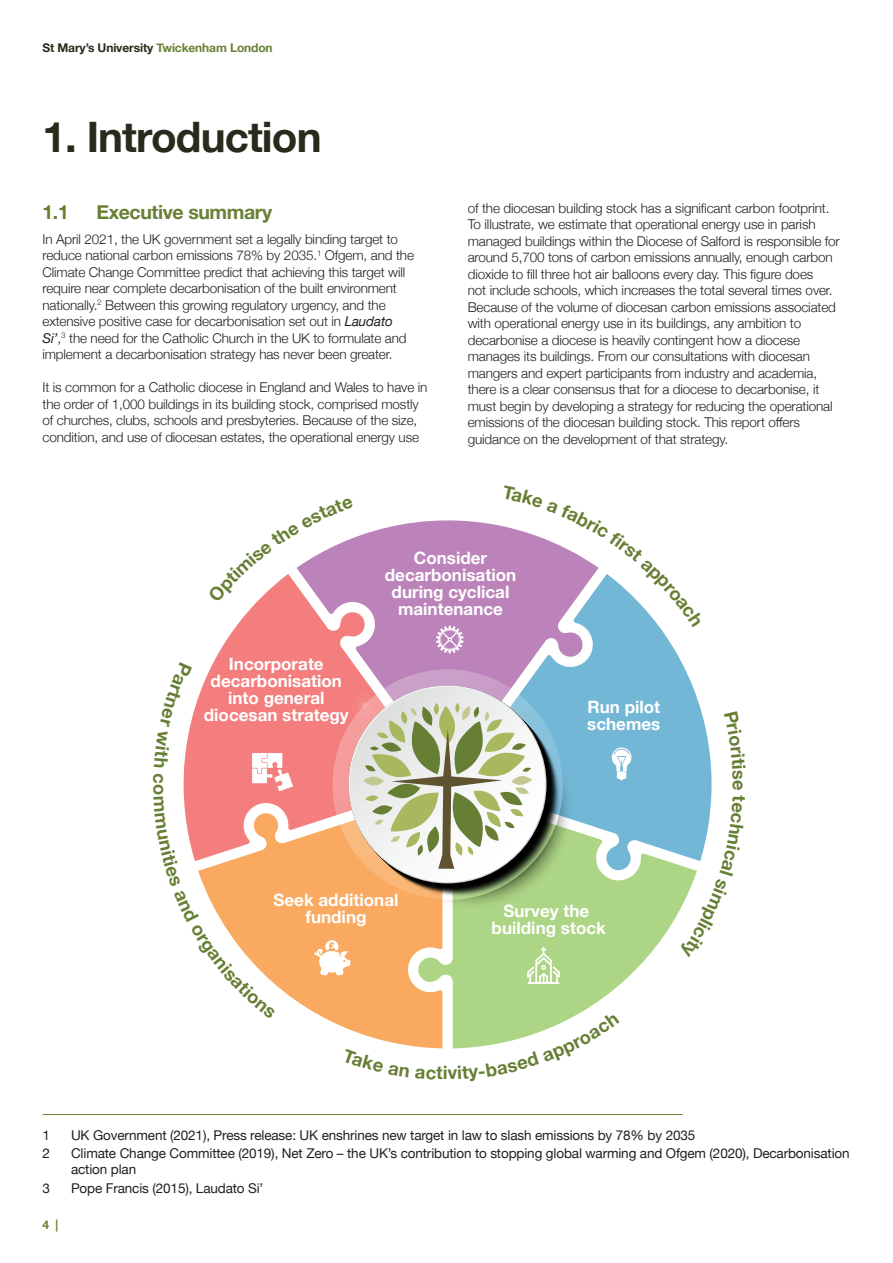
<style>
.page{position:relative;width:893px;height:1263px;background:#fff}
.page>*{position:absolute;margin:0;border:0;box-sizing:border-box;transform-origin:0 0}
.Heading{font:700 42px "Helvetica Neue";letter-spacing:-.02em;color:#282b1c}
.Sub_Heading{font:700 19.5px "Helvetica Neue";letter-spacing:-.02em;color:#698034}
.t1{font:700 16.95px/17px "Helvetica Neue";color:#fff;text-align:center}
.Body{font:300 13.5px/16.5px "Helvetica Neue";letter-spacing:-.01em;color:#231f20}
.Footnote_text{font:13.5px/16.2px "Helvetica Neue";letter-spacing:-.01em;color:#231f20}
.t2{font:700 12px "Helvetica Neue";letter-spacing:-.01em;color:#282b1c}
.t3{font:700 12px "Helvetica Neue";color:#698034}
.s1{color:#698034}
.s2{font-weight:400;font-style:italic}
</style>
<div class="page">
<hr style="left:43px;top:1114px;width:639px;height:1px;background:#698034">
<svg style="left:442px;top:871px;width:236px;height:141px;fill:#add586"></svg>
<svg style="left:529px;top:627px;width:172px;height:244px;background:#87c1d8"></svg>
<svg style="left:354px;top:520px;width:245px;height:182px;background:#b893c2"></svg>
<svg style="left:213px;top:574px;width:173px;height:237px;background:#ed9198"></svg>
<svg style="left:293px;top:811px;width:149px;height:236px;background:#f8b779"></svg>
<svg style="left:611px;top:747px;width:20px;height:33px"></svg>
<svg style="left:436px;top:626px;width:28px;height:27px"></svg>
<svg style="left:332px;top:669px;width:231px;height:231px;background:#e0acb7"></svg>
<svg style="left:334px;top:673px;width:62px;height:62px;fill:#f3807f"></svg>
<svg style="left:355px;top:695px;width:19px;height:19px"></svg>
<div style="left:350px;top:687px;width:195px;height:195px;background:#e4e6e5;border-radius:98px"></div>
<svg style="left:526px;top:947px;width:35px;height:38px"></svg>
<svg style="left:314px;top:940px;width:36px;height:35px"></svg>
<svg style="left:363px;top:703px;width:225px;height:221px"></svg>
<svg style="left:213px;top:537px;width:141px;height:66px"></svg>
<svg style="left:502px;top:520px;width:158px;height:107px"></svg>
<svg style="left:678px;top:711px;width:34px;height:202px"></svg>
<svg style="left:415px;top:1012px;width:166px;height:37px"></svg>
<svg style="left:183px;top:662px;width:110px;height:337px"></svg>
<p class="t2" style="left:43px;top:38px;width:232px">St Mary’s University <span class="s1">Twickenham London</span></p>
<p class="Heading" style="left:43px;top:104px;width:281px">1. Introduction</p>
<p class="Sub_Heading" style="left:43px;top:197px;width:28px">1.1</p>
<p class="Sub_Heading" style="left:97px;top:197px;width:177px">Executive summary</p>
<p class="Body" style="left:43px;top:230px;width:373px">In April 2021, the UK government set a legally binding target to reduce national carbon emissions 78% by 2035.<sup>1</sup> Ofgem, and the Climate Change Committee predict that achieving this target will require near complete decarbonisation of the built environment nationally.<sup>2</sup> Between this growing regulatory urgency, and the extensive positive case for decarbonisation set out in <span class="s2">Laudato Si’</span>,<sup>3</sup> the need for the Catholic Church in the UK to formulate and implement a decarbonisation strategy has never been greater.</p>
<p class="Body" style="left:43px;top:378px;width:386px">It is common for a Catholic diocese in England and Wales to have in the order of 1,000 buildings in its building stock, comprised mostly of churches, clubs, schools and presbyteries. Because of the size, condition, and use of diocesan estates, the operational energy use</p>
<p class="Body" style="left:468px;top:199px;width:374px">of the diocesan building stock has a significant carbon footprint.<br>To illustrate, we estimate that operational energy use in parish managed buildings within the Diocese of Salford is responsible for around 5,700 tons of carbon emissions annually, enough carbon dioxide to fill three hot air balloons every day. This figure does<br>not include schools, which increases the total several times over.<br>Because of the volume of diocesan carbon emissions associated with operational energy use in its buildings, any ambition to decarbonise a diocese is heavily contingent how a diocese manages its buildings. From our consultations with diocesan mangers and expert participants from industry and academia, there is a clear consensus that for a diocese to decarbonise, it must begin by developing a strategy for reducing the operational emissions of the diocesan building stock. This report offers guidance on the development of that strategy.</p>
<p class="t1" style="left:204px;top:656px;width:146px">Incorporate decarbonisation into general diocesan strategy</p>
<p class="t1" style="left:385px;top:550px;width:133px">Consider decarbonisation during cyclical maintenance</p>
<p class="t1" style="left:587px;top:699px;width:75px;text-align:left">Run pilot schemes</p>
<p class="t1" style="left:273px;top:892px;width:127px">Seek additional funding</p>
<p class="t1" style="left:492px;top:903px;width:116px">Survey the building stock</p>
<p class="Footnote_text" style="left:43px;top:1128px;width:9px">1</p>
<p class="Footnote_text" style="left:71px;top:1128px;width:626px">UK Government (2021), Press release: UK enshrines new target in law to slash emissions by 78% by 2035</p>
<p class="Footnote_text" style="left:43px;top:1146px;width:9px">2</p>
<p class="Footnote_text" style="left:71px;top:1146px;width:780px">Climate Change Committee (2019), Net Zero – the UK’s contribution to stopping global warming and Ofgem (2020), Decarbonisation action plan</p>
<p class="Footnote_text" style="left:43px;top:1180px;width:9px">3</p>
<p class="Footnote_text" style="left:71px;top:1180px;width:194px">Pope Francis (2015), Laudato Si’</p>
<p class="t3" style="left:43px;top:1215px;width:17px">4 |</p>
</div>
